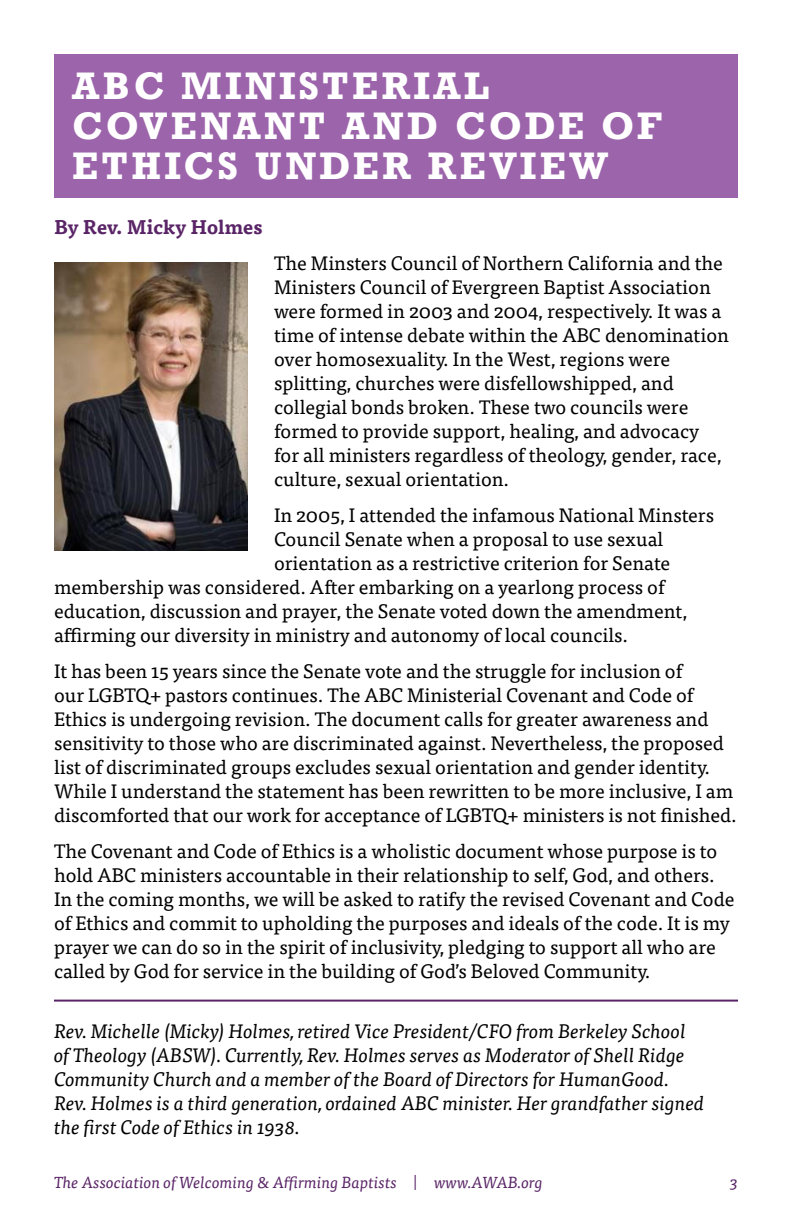
<style>
.page{position:relative;width:792px;height:1224px;background:#fff}
.page>*{position:absolute;margin:0;border:0;box-sizing:border-box;transform-origin:0 0}
.t1{font:700 36px/40px "Rockwell";letter-spacing:.1em;color:#fff}
.t2{font:19.6px/24px "Tisa Pro";color:#000}
.t3{font:italic 19.6px/24px "Tisa Pro";color:#000}
.t4{font:700 19.6px "Tisa Pro";color:#5a2567}
.t5{font:italic 16px "Tisa Pro";color:#5a2567}
</style>
<div class="page">
<hr style="left:54px;top:1000px;width:684px;height:2px;background:#5a2567">
<img style="left:54px;top:262px;width:193px;height:288px">
<div style="left:54px;top:54px;width:684px;height:143px;background:#9c64aa"></div>
<h1 class="t1" style="left:72px;top:66px;width:591px">ABC MINISTERIAL<br>COVENANT AND CODE OF<br>ETHICS UNDER REVIEW</h1>
<p class="t4" style="left:54px;top:211px;width:210px">By Rev. Micky Holmes</p>
<p class="t2" style="left:274px;top:250px;width:456px">The Minsters Council of Northern California and the Ministers Council of Evergreen Baptist Association were formed in 2003 and 2004, respectively. It was a time of intense debate within the ABC denomination over homosexuality. In the West, regions were splitting, churches were disfellowshipped, and collegial bonds broken. These two councils were formed to provide support, healing, and advocacy for all ministers regardless of theology, gender, race, culture, sexual orientation.</p>
<p class="t2" style="left:274px;top:502px;width:442px">In 2005, I attended the infamous National Minsters</p>
<p class="t2" style="left:274px;top:526px;width:391px">Council Senate when a proposal to use sexual</p>
<p class="t2" style="left:274px;top:550px;width:398px">orientation as a restrictive criterion for Senate</p>
<p class="t2" style="left:54px;top:574px;width:612px">membership was considered. After embarking on a yearlong process of</p>
<p class="t2" style="left:54px;top:598px;width:635px">education, discussion and prayer, the Senate voted down the amendment,</p>
<p class="t2" style="left:54px;top:622px;width:576px">affirming our diversity in ministry and autonomy of local councils.</p>
<p class="t2" style="left:54px;top:658px;width:684px">It has been 15 years since the Senate vote and the struggle for inclusion of<br>our LGBTQ+ pastors continues. The ABC Ministerial Covenant and Code of Ethics is undergoing revision. The document calls for greater awareness and sensitivity to those who are discriminated against. Nevertheless, the proposed list of discriminated groups excludes sexual orientation and gender identity.<br>While I understand the statement has been rewritten to be more inclusive, I am discomforted that our work for acceptance of LGBTQ+ ministers is not finished.</p>
<p class="t2" style="left:54px;top:838px;width:682px">The Covenant and Code of Ethics is a wholistic document whose purpose is to hold ABC ministers accountable in their relationship to self, God, and others.<br>In the coming months, we will be asked to ratify the revised Covenant and Code of Ethics and commit to upholding the purposes and ideals of the code. It is my prayer we can do so in the spirit of inclusivity, pledging to support all who are called by God for service in the building of God’s Beloved Community.</p>
<p class="t3" style="left:54px;top:1018px;width:652px">Rev. Michelle (Micky) Holmes, retired Vice President/CFO from Berkeley School of Theology (ABSW). Currently, Rev. Holmes serves as Moderator of Shell Ridge Community Church and a member of the Board of Directors for HumanGood.<br>Rev. Holmes is a third generation, ordained ABC minister. Her grandfather signed the first Code of Ethics in 1938.</p>
<p class="t5" style="left:54px;top:1171px;width:490px">The Association of Welcoming &amp; Affirming Baptists | www.AWAB.org</p>
<p class="t5" style="left:730px;top:1171px;width:9px">3</p>
</div>
